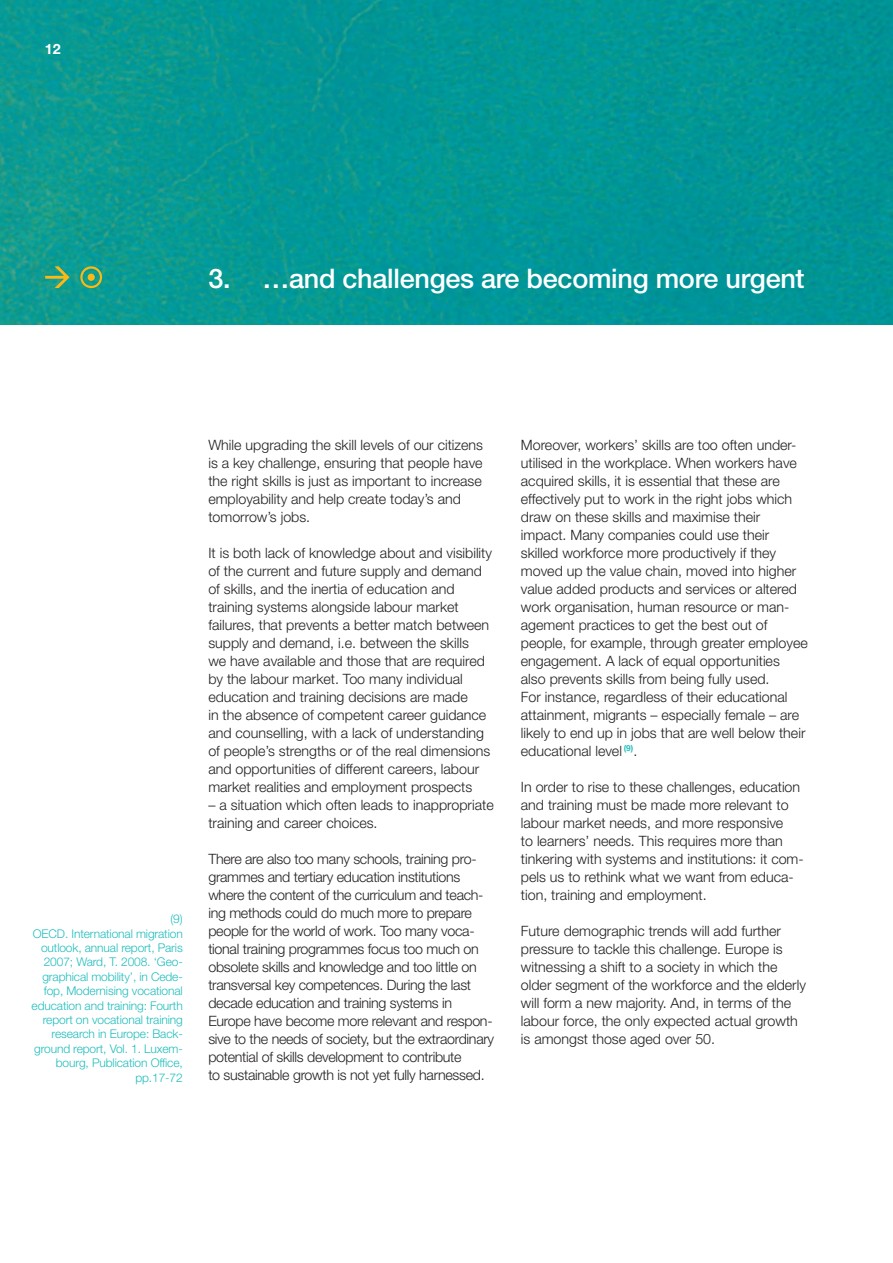
<style>
.page{position:relative;width:893px;height:1263px;background:#fff}
.page>*{position:absolute;margin:0;border:0;box-sizing:border-box;transform-origin:0 0}
.t1{font:500 27px "Helvetica Neue LT Std";letter-spacing:-.01em;color:#fff}
.t2{font:300 14.25px/18px "Helvetica Neue LT Std";color:#231f20}
.t3{font:300 14.25px/18px "Helvetica Neue LT Std";letter-spacing:-.02em;color:#231f20}
.t4{font:700 14.25px "Helvetica Neue LT Std";color:#fff}
.t5{font:300 12px/14.4px "Helvetica Neue LT Std";letter-spacing:-.01em;color:#21bdbd;text-align:right}
</style>
<div class="page">
<img style="left:0;top:0;width:893px;height:325px">
<svg style="left:45px;top:266px;width:25px;height:22px"></svg>
<svg style="left:80px;top:266px;width:22px;height:22px"></svg>
<p class="t4" style="left:45px;top:44px;width:17px">12</p>
<h1 class="t1" style="left:208px;top:269px;width:598px">3. …and challenges are becoming more urgent</h1>
<p class="t5" style="left:32px;top:913px;width:153px">(9)<br>OECD. International migration outlook, annual report, Paris<br>2007; Ward, T. 2008. ‘Geo&shy;graphical mobility’, in Cede&shy;fop, Modernising vocational education and training: Fourth report on vocational training research in Europe: Back&shy;ground report, Vol. 1. Luxem&shy;bourg, Publication Office, pp.17-72</p>
<p class="t2" style="left:208px;top:438px;width:276px">While upgrading the skill levels of our citizens is a key challenge, ensuring that people have the right skills is just as important to increase employability and help create today’s and tomorrow’s jobs.</p>
<p class="t2" style="left:208px;top:546px;width:285px">It is both lack of knowledge about and visibility of the current and future supply and demand of skills, and the inertia of education and training systems alongside labour market failures, that prevents a better match between supply and demand, i.e. between the skills<br>we have available and those that are required by the labour market. Too many individual education and training decisions are made<br>in the absence of competent career guidance and counselling, with a lack of understanding of people’s strengths or of the real dimensions and opportunities of different careers, labour market realities and employment prospects</p>
<p class="t2" style="left:208px;top:798px;width:287px">– a situation which often leads to inappropriate training and career choices.</p>
<p class="t3" style="left:208px;top:852px;width:287px">There are also too many schools, training pro&shy;grammes and tertiary education institutions where the content of the curriculum and teach&shy;ing methods could do much more to prepare people for the world of work. Too many voca&shy;tional training programmes focus too much on obsolete skills and knowledge and too little on transversal key competences. During the last decade education and training systems in Europe have become more relevant and respon&shy;sive to the needs of society, but the extraordinary potential of skills development to contribute<br>to sustainable growth is not yet fully harnessed.</p>
<p class="t2" style="left:521px;top:438px;width:288px">Moreover, workers’ skills are too often under&shy;utilised in the workplace. When workers have acquired skills, it is essential that these are effectively put to work in the right jobs which draw on these skills and maximise their impact. Many companies could use their skilled workforce more productively if they moved up the value chain, moved into higher value added products and services or altered work organisation, human resource or man&shy;agement practices to get the best out of people, for example, through greater employee engagement. A lack of equal opportunities also prevents skills from being fully used.<br>For instance, regardless of their educational attainment, migrants – especially female – are likely to end up in jobs that are well below their educational level <sup>(9)</sup>.</p>
<p class="t2" style="left:521px;top:780px;width:284px">In order to rise to these challenges, education and training must be made more relevant to labour market needs, and more responsive<br>to learners’ needs. This requires more than tinkering with systems and institutions: it com&shy;pels us to rethink what we want from educa&shy;tion, training and employment.</p>
<p class="t2" style="left:521px;top:924px;width:287px">Future demographic trends will add further pressure to tackle this challenge. Europe is witnessing a shift to a society in which the older segment of the workforce and the elderly will form a new majority. And, in terms of the labour force, the only expected actual growth is amongst those aged over 50.</p>
</div>
